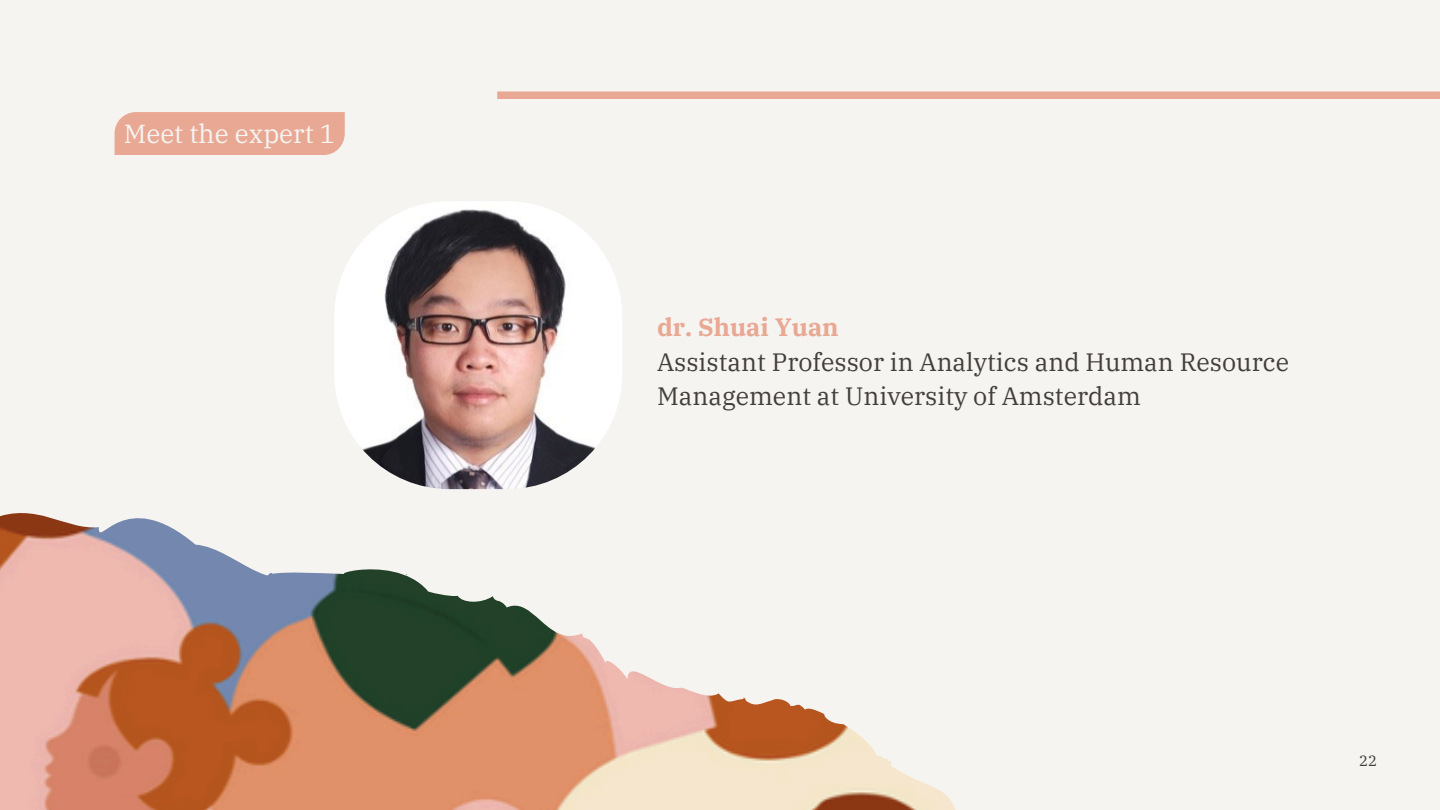
<style>
.page{position:relative;width:1440px;height:810px;background:#f6f4f1}
.page>*{position:absolute;margin:0;border:0;box-sizing:border-box;transform-origin:0 0}
.t1{font:26px "IBM Plex Serif";color:#f6f4f1}
.t2{font:25px/34.5px "IBM Plex Serif";color:#423e3a}
.t3{font:15px "IBM Plex Serif";color:#423e3a}
.s1{font-weight:700;color:#e8a893}
</style>
<div class="page">
<img style="left:334px;top:201px;width:288px;height:288px;border-radius:115px">
<div style="left:115px;top:112px;width:230px;height:43px;background:#e8a893"></div>
<img style="left:0;top:513px;width:956px;height:297px">
<div style="left:497px;top:92px;width:943px;height:7px;background:#e8a893"></div>
<p class="t1" style="left:124px;top:116px;width:213px">Meet the expert 1</p>
<p class="t2" style="left:657px;top:310px;width:633px"><span class="s1">dr. Shuai Yuan<br></span>Assistant Professor in Analytics and Human Resource<br>Management at University of Amsterdam</p>
<p class="t3" style="left:1359px;top:750px;width:19px">22</p>
</div>
